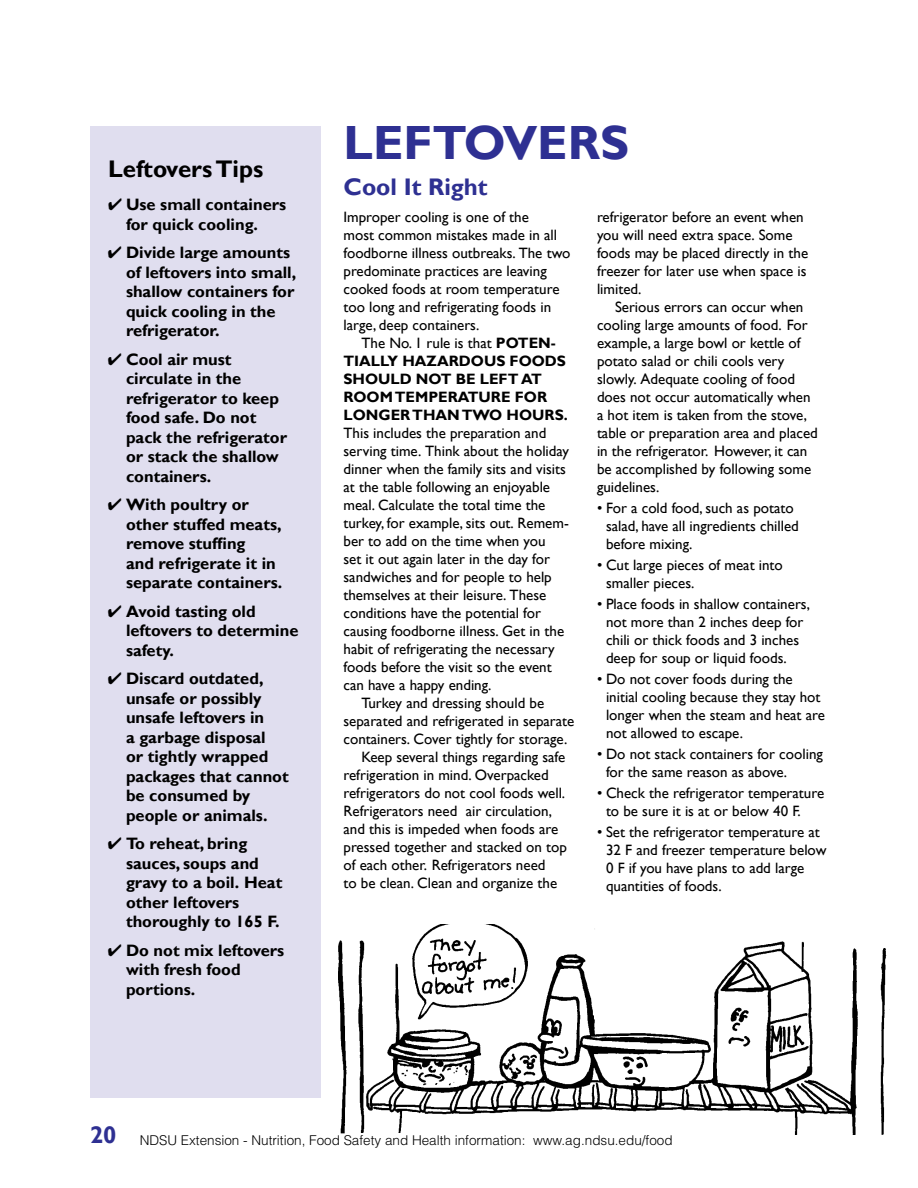
<style>
.page{position:relative;width:918px;height:1188px;background:#fff}
.page>*{position:absolute;margin:0;border:0;box-sizing:border-box;transform-origin:0 0}
.Subhead_1{font:700 48px "Gill Sans";color:#2e3092}
.Subhead_2{font:700 24px "Gill Sans";color:#2e3092}
.Subhead_2-2{font:700 24px "Gill Sans";color:#000}
.Tips{font:700 16.5px/19.5px "Gill Sans";color:#000}
.Body_text{font:15px/18px "Gill Sans";color:#000}
.Bullets{font:15px/18px "Gill Sans";color:#000}
.t1{font:300 13.5px "Helvetica LT Std";color:#000}
.s1{font-weight:700}
</style>
<div class="page">
<div style="left:90px;top:126px;width:231px;height:972px;background:#e0deef"></div>
<img style="left:338px;top:924px;width:552px;height:211px">
<p class="Subhead_2-2" style="left:108px;top:155px;width:157px">Leftovers Tips</p>
<p class="Tips" style="left:126px;top:195px;width:162px;text-indent:-18px">✔ Use small containers for quick cooling.</p>
<p class="Tips" style="left:126px;top:243px;width:172px;text-indent:-18px">✔ Divide large amounts of leftovers into small, shallow containers for quick cooling in the refrigerator.</p>
<p class="Tips" style="left:126px;top:350px;width:163px;text-indent:-18px">✔ Cool air must circulate in the refrigerator to keep food safe. Do not pack the refrigerator or stack the shallow containers.</p>
<p class="Tips" style="left:126px;top:495px;width:158px;text-indent:-18px">✔ With poultry or other stuffed meats, remove stuffing<br>and refrigerate it in separate containers.</p>
<p class="Tips" style="left:126px;top:602px;width:174px;text-indent:-18px">✔ Avoid tasting old leftovers to determine safety.</p>
<p class="Tips" style="left:126px;top:669px;width:164px;text-indent:-18px">✔ Discard outdated, unsafe or possibly unsafe leftovers in<br>a garbage disposal<br>or tightly wrapped packages that cannot be consumed by people or animals.</p>
<p class="Tips" style="left:126px;top:834px;width:158px;text-indent:-18px">✔ To reheat, bring sauces, soups and gravy to a boil. Heat other leftovers thoroughly to 165 F.</p>
<p class="Tips" style="left:126px;top:941px;width:160px;text-indent:-18px">✔ Do not mix leftovers with fresh food portions.</p>
<p class="Subhead_1" style="left:344px;top:114px;width:287px">LEFTOVERS</p>
<p class="Subhead_2" style="left:344px;top:173px;width:146px">Cool It Right</p>
<p class="Body_text" style="left:344px;top:208px;width:228px">Improper cooling is one of the<br>most common mistakes made in all foodborne illness outbreaks. The two predominate practices are leaving cooked foods at room temperature too long and refrigerating foods in large, deep containers.</p>
<p class="Body_text" style="left:344px;top:334px;width:227px;text-indent:18px">The No. 1 rule is that <span class="s1">POTEN-<br>TIALLY HAZARDOUS FOODS<br>SHOULD NOT BE LEFT AT<br>ROOM TEMPERATURE FOR<br>LONGER THAN TWO HOURS.<br></span>This includes the preparation and serving time. Think about the holiday dinner when the family sits and visits at the table following an enjoyable meal. Calculate the total time the turkey, for example, sits out. Remem&shy;ber to add on the time when you<br>set it out again later in the day for sandwiches and for people to help themselves at their leisure. These conditions have the potential for causing foodborne illness. Get in the habit of refrigerating the necessary foods before the visit so the event can have a happy ending.</p>
<p class="Body_text" style="left:344px;top:694px;width:232px;text-indent:18px">Turkey and dressing should be separated and refrigerated in separate containers. Cover tightly for storage.</p>
<p class="Body_text" style="left:344px;top:748px;width:225px;text-indent:18px">Keep several things regarding safe refrigeration in mind. Overpacked refrigerators do not cool foods well.<br>Refrigerators need air circulation, and this is impeded when foods are pressed together and stacked on top of each other. Refrigerators need<br>to be clean. Clean and organize the</p>
<p class="Body_text" style="left:597px;top:208px;width:213px">refrigerator before an event when you will need extra space. Some foods may be placed directly in the freezer for later use when space is limited.</p>
<p class="Body_text" style="left:597px;top:298px;width:222px;text-indent:18px">Serious errors can occur when cooling large amounts of food. For example, a large bowl or kettle of potato salad or chili cools very slowly. Adequate cooling of food does not occur automatically when a hot item is taken from the stove, table or preparation area and placed in the refrigerator. However, it can be accomplished by following some guidelines.</p>
<p class="Bullets" style="left:606px;top:499px;width:194px;text-indent:-9px">• For a cold food, such as potato salad, have all ingredients chilled before mixing.</p>
<p class="Bullets" style="left:606px;top:556px;width:178px;text-indent:-9px">• Cut large pieces of meat into smaller pieces.</p>
<p class="Bullets" style="left:606px;top:595px;width:206px;text-indent:-9px">• Place foods in shallow containers, not more than 2 inches deep for chili or thick foods and 3 inches deep for soup or liquid foods.</p>
<p class="Bullets" style="left:606px;top:670px;width:221px;text-indent:-9px">• Do not cover foods during the initial cooling because they stay hot longer when the steam and heat are not allowed to escape.</p>
<p class="Bullets" style="left:606px;top:745px;width:218px;text-indent:-9px">• Do not stack containers for cooling for the same reason as above.</p>
<p class="Bullets" style="left:606px;top:784px;width:220px;text-indent:-9px">• Check the refrigerator temperature to be sure it is at or below 40 F.</p>
<p class="Bullets" style="left:606px;top:823px;width:222px;text-indent:-9px">• Set the refrigerator temperature at<br>32 F and freezer temperature below<br>0 F if you have plans to add large quantities of foods.</p>
<h2 class="Subhead_2" style="left:90px;top:1121px;width:28px">20</h2>
<p class="t1" style="left:140px;top:1132px;width:534px">NDSU Extension - Nutrition, Food Safety and Health information: www.ag.ndsu.edu/food</p>
</div>
